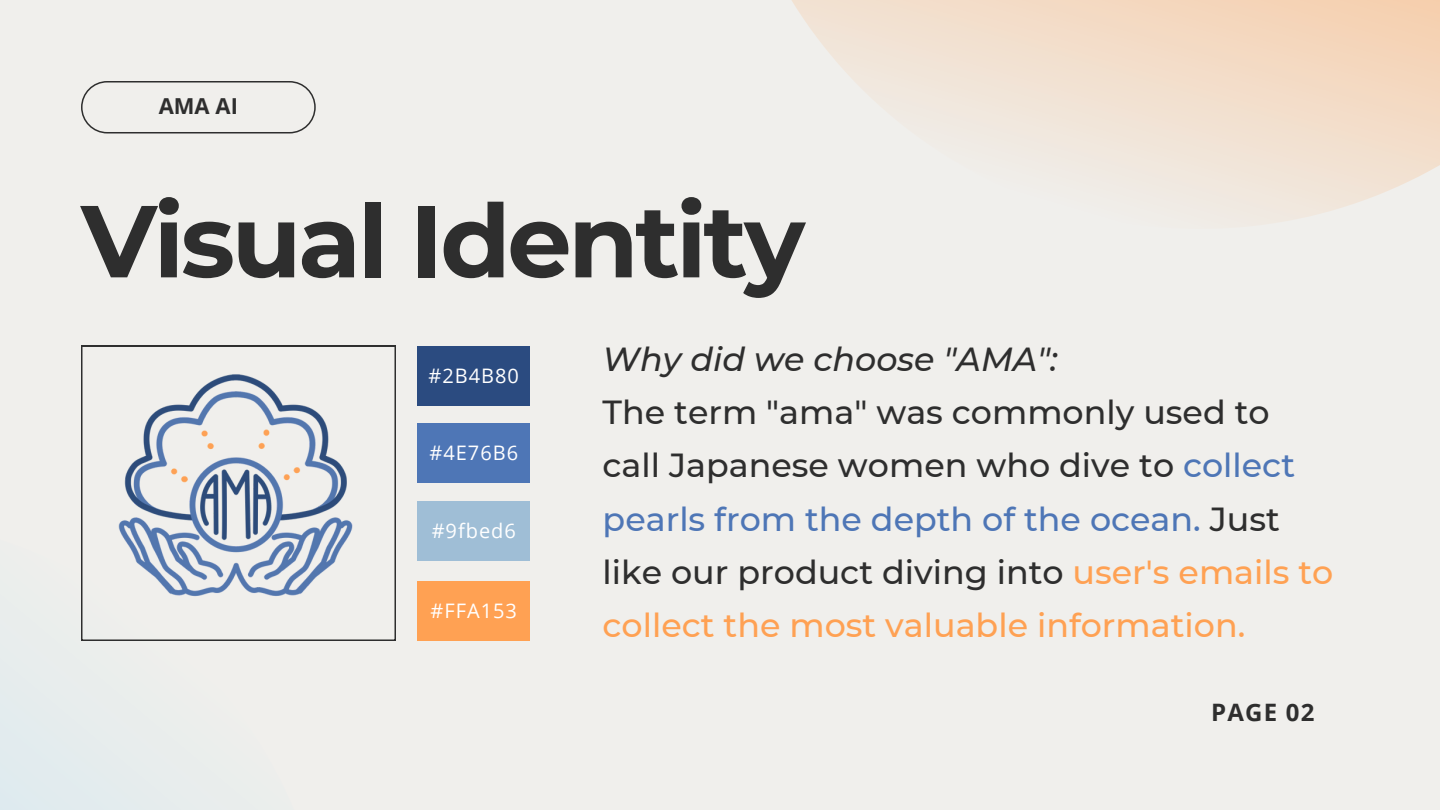
<style>
.page{position:relative;width:1440px;height:810px;background:#f0efec}
.page>*{position:absolute;margin:0;border:0;box-sizing:border-box;transform-origin:0 0}
.t1{font:700 102px "Montserrat";letter-spacing:-.035em;color:#2e2e2e}
.t2{font:500 33.3px/53.2px "Montserrat";color:#2e2e2e}
.t3{font:italic 500 33.3px "Montserrat";color:#2e2e2e}
.t4{font:700 24px "Open Sans";letter-spacing:.05em;color:#2e2e2e}
.t5{font:700 22px "Open Sans";color:#2e2e2e}
.t6{font:20px "Open Sans";letter-spacing:.05em;color:#fff}
.s1{color:#4e76b6}
.s2{color:#ffa153}
</style>
<div class="page">
<svg style="left:792px;top:0;width:648px;height:222px"></svg>
<svg style="left:0;top:423px;width:530px;height:387px"></svg>
<svg style="left:81px;top:632px;width:315px;height:9px"></svg>
<svg style="left:81px;top:81px;width:235px;height:53px"></svg>
<img style="left:0;top:345px;width:418px;height:287px">
<div style="left:418px;top:346px;width:112px;height:60px;background:#2b4b80"></div>
<div style="left:418px;top:424px;width:112px;height:59px;background:#4e76b6"></div>
<div style="left:418px;top:581px;width:112px;height:60px;background:#ffa153"></div>
<div style="left:418px;top:501px;width:112px;height:60px;background:#9fbed6"></div>
<p class="t5" style="left:159px;top:90px;width:81px">AMA AI</p>
<p class="t1" style="left:81px;top:179px;width:726px">Visual Identity</p>
<p class="t6" style="left:429px;top:362px;width:92px">#2B4B80</p>
<p class="t6" style="left:429px;top:439px;width:90px">#4E76B6</p>
<p class="t6" style="left:432px;top:516px;width:86px">#9fbed6</p>
<p class="t6" style="left:431px;top:597px;width:88px">#FFA153</p>
<p class="t3" style="left:603px;top:339px;width:457px">Why did we choose "AMA":</p>
<p class="t2" style="left:603px;top:386px;width:732px">The term "ama" was commonly used to call Japanese women who dive to <span class="s1">collect pearls from the depth of the ocean.</span> Just like our product diving into <span class="s2">user's emails to collect the most valuable information.</span></p>
<p class="t4" style="left:1211px;top:695px;width:105px">PAGE 02</p>
</div>
